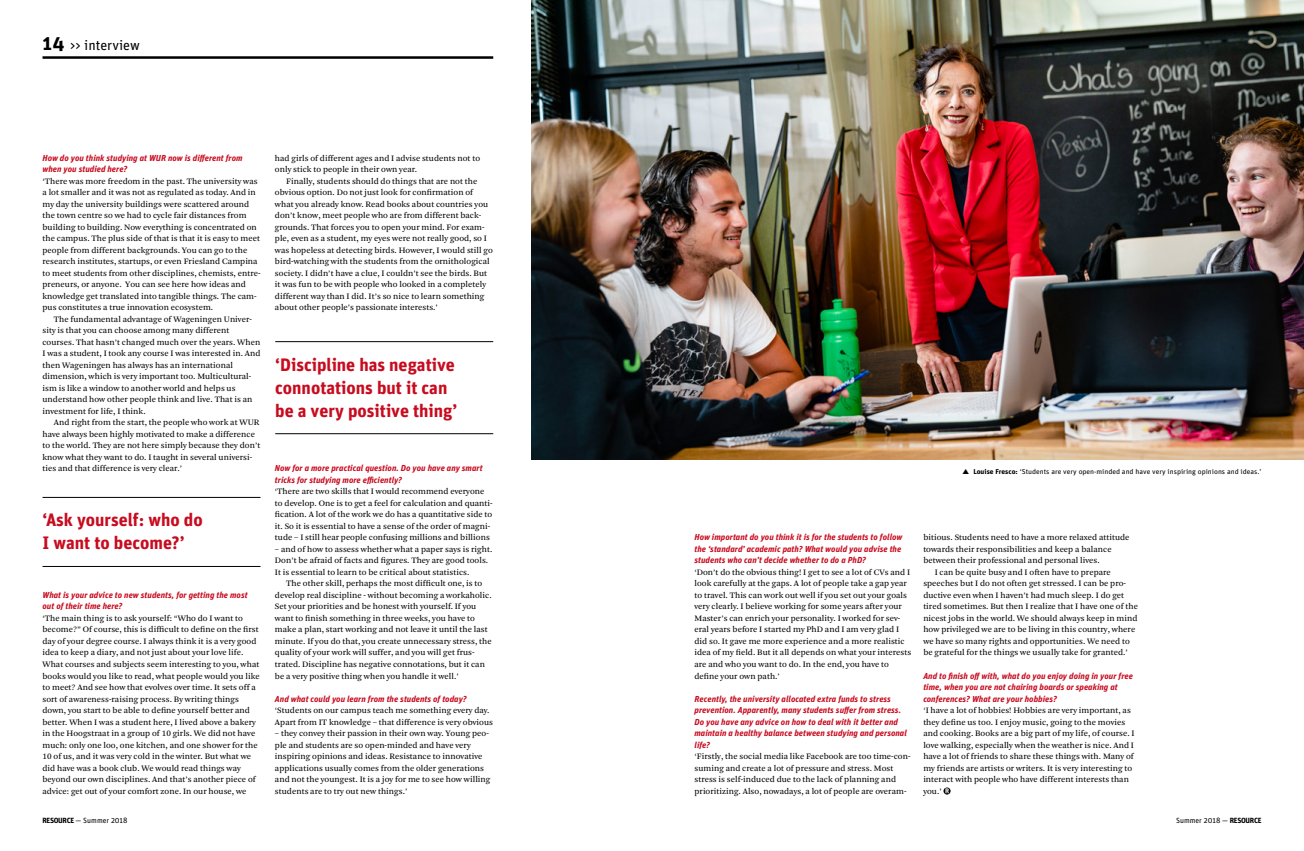
<style>
.page{position:relative;width:1304px;height:851px;background:#fff}
.page>*{position:absolute;margin:0;border:0;box-sizing:border-box;transform-origin:0 0}
.t1{font:700 18px/23px "Unit OT";color:#c80b1f}
.t2{font:14px "Unit OT";color:#000}
.t3{font:8.7px/11.5px "Arnhem Blond";letter-spacing:.005em;color:#000}
.t4{font:italic 700 8.7px/11.5px "Unit OT";letter-spacing:.005em;color:#c80b1f}
.t5{font:700 7.5px "Unit OT";letter-spacing:-.04em;color:#000}
.t6{font:7px "Unit OT";color:#000;scale:1.07 1}
.s1{font-weight:700;font-size:20px}
.s2{font-weight:700}
.s3{font-weight:400}
.s4{font-weight:400;font-size:7.7px}
</style>
<div class="page">
<hr style="left:43px;top:56px;width:450px;height:3px;background:#000">
<svg style="left:943px;top:787px;width:8px;height:7px"></svg>
<img style="left:531px;top:0;width:773px;height:460px">
<hr style="left:275px;top:341px;width:218px;height:1px;background:#000">
<hr style="left:275px;top:433px;width:218px;height:1px;background:#000">
<hr style="left:43px;top:497px;width:218px;height:1px;background:#000">
<hr style="left:43px;top:566px;width:218px;height:1px;background:#000">
<h2 class="t2" style="left:43px;top:37px;width:99px"><span class="s1">14</span> &gt;&gt; interview</h2>
<p class="t4" style="left:43px;top:152px;width:202px">How do you think studying at WUR now is different from when you studied here?</p>
<p class="t3" style="left:43px;top:175px;width:220px">‘There was more freedom in the past. The university was a lot smaller and it was not as regulated as today. And in my day the university buildings were scattered around the town centre so we had to cycle fair distances from building to building. Now everything is concentrated on the campus. The plus side of that is that it is easy to meet people from different backgrounds. You can go to the research institutes, startups, or even Friesland Campina to meet students from other disciplines, chemists, entre&shy;preneurs, or anyone. You can see here how ideas and knowledge get translated into tangible things. The cam&shy;pus constitutes a true innovation ecosystem.</p>
<p class="t3" style="left:43px;top:313px;width:220px;text-indent:11px">The fundamental advantage of Wageningen Univer&shy;sity is that you can choose among many different courses. That hasn’t changed much over the years. When I was a student, I took any course I was interested in. And then Wageningen has always has an international dimension, which is very important too. Multicultural&shy;ism is like a window to another world and helps us understand how other people think and live. That is an investment for life, I think.</p>
<p class="t3" style="left:43px;top:417px;width:219px;text-indent:11px">And right from the start, the people who work at WUR have always been highly motivated to make a difference to the world. They are not here simply because they don’t know what they want to do. I taught in several universi&shy;ties and that difference is very clear.’</p>
<h1 class="t1" style="left:43px;top:508px;width:162px">‘Ask yourself: who do<br>I want to become?’</h1>
<p class="t4" style="left:43px;top:589px;width:207px">What is your advice to new students, for getting the most out of their time here?</p>
<p class="t3" style="left:43px;top:612px;width:219px">‘The main thing is to ask yourself: “Who do I want to become?” Of course, this is difficult to define on the first day of your degree course. I always think it is a very good idea to keep a diary, and not just about your love life.<br>What courses and subjects seem interesting to you, what books would you like to read, what people would you like to meet? And see how that evolves over time. It sets off a sort of awareness-raising process. By writing things down, you start to be able to define yourself better and better. When I was a student here, I lived above a bakery in the Hoogstraat in a group of 10 girls. We did not have much: only one loo, one kitchen, and one shower for the 10 of us, and it was very cold in the winter. But what we did have was a book club. We would read things way beyond our own disciplines. And that’s another piece of advice: get out of your comfort zone. In our house, we</p>
<p class="t3" style="left:275px;top:152px;width:207px">had girls of different ages and I advise students not to only stick to people in their own year.</p>
<p class="t3" style="left:275px;top:175px;width:219px;text-indent:11px">Finally, students should do things that are not the obvious option. Do not just look for confirmation of what you already know. Read books about countries you don’t know, meet people who are from different back&shy;grounds. That forces you to open your mind. For exam&shy;ple, even as a student, my eyes were not really good, so I was hopeless at detecting birds. However, I would still go bird-watching with the students from the ornithological society. I didn’t have a clue, I couldn’t see the birds. But it was fun to be with people who looked in a completely different way than I did. It’s so nice to learn something about other people’s passionate interests.’</p>
<h1 class="t1" style="left:275px;top:353px;width:184px">‘Discipline has negative connotations but it can be a very positive thing’</h1>
<p class="t4" style="left:275px;top:462px;width:209px">Now for a more practical question. Do you have any smart tricks for studying more efficiently?</p>
<p class="t3" style="left:275px;top:486px;width:219px">‘There are two skills that I would recommend everyone to develop. One is to get a feel for calculation and quanti&shy;fication. A lot of the work we do has a quantitative side to it. So it is essential to have a sense of the order of magni&shy;tude – I still hear people confusing millions and billions</p>
<p class="t3" style="left:275px;top:543px;width:219px">– and of how to assess whether what a paper says is right.<br>Don’t be afraid of facts and figures. They are good tools.<br>It is essential to learn to be critical about statistics.</p>
<p class="t3" style="left:275px;top:578px;width:218px;text-indent:11px">The other skill, perhaps the most difficult one, is to develop real discipline - without becoming a workaholic.<br>Set your priorities and be honest with yourself. If you want to finish something in three weeks, you have to make a plan, start working and not leave it until the last minute. If you do that, you create unnecessary stress, the quality of your work will suffer, and you will get frus&shy;trated. Discipline has negative connotations, but it can be a very positive thing when you handle it well.’</p>
<p class="t4" style="left:275px;top:692px;width:193px">And what could you learn from the students of today?</p>
<p class="t3" style="left:275px;top:704px;width:220px">‘Students on our campus teach me something every day.<br>Apart from IT knowledge – that difference is very obvious</p>
<p class="t3" style="left:275px;top:727px;width:217px">– they convey their passion in their own way. Young peo&shy;ple and students are so open-minded and have very inspiring opinions and ideas. Resistance to innovative applications usually comes from the older generations and not the youngest. It is a joy for me to see how willing students are to try out new things.’</p>
<p class="t6" style="left:973px;top:468px;width:271px"><span class="s2">Louise Fresco:</span> ‘Students are very open-minded and have very inspiring opinions and ideas.’</p>
<p class="t4" style="left:694px;top:531px;width:209px">How important do you think it is for the students to follow the ‘standard’ academic path? What would you advise the students who can’t decide whether to do a PhD?</p>
<p class="t3" style="left:694px;top:566px;width:218px">‘Don’t do the obvious thing! I get to see a lot of CVs and I look carefully at the gaps. A lot of people take a gap year to travel. This can work out well if you set out your goals very clearly. I believe working for some years after your Master’s can enrich your personality. I worked for sev&shy;eral years before I started my PhD and I am very glad I did so. It gave me more experience and a more realistic idea of my field. But it all depends on what your interests are and who you want to do. In the end, you have to define your own path.’</p>
<p class="t4" style="left:694px;top:692px;width:214px">Recently, the university allocated extra funds to stress prevention. Apparently, many students suffer from stress.<br>Do you have any advice on how to deal with it better and maintain a healthy balance between studying and personal life?</p>
<p class="t3" style="left:694px;top:750px;width:217px">‘Firstly, the social media like Facebook are too time-con&shy;suming and create a lot of pressure and stress. Most stress is self-induced due to the lack of planning and prioritizing. Also, nowadays, a lot of people are overam-</p>
<p class="t3" style="left:923px;top:532px;width:208px">bitious. Students need to have a more relaxed attitude</p>
<p class="t3" style="left:923px;top:543px;width:190px">towards their responsibilities and keep a balance</p>
<p class="t3" style="left:923px;top:555px;width:178px">between their professional and personal lives.</p>
<p class="t3" style="left:935px;top:566px;width:178px">I can be quite busy and I often have to prepare</p>
<p class="t3" style="left:923px;top:578px;width:204px">speeches but I do not often get stressed. I can be pro-</p>
<p class="t3" style="left:923px;top:589px;width:202px">ductive even when I haven’t had much sleep. I do get</p>
<p class="t3" style="left:923px;top:601px;width:216px">tired sometimes. But then I realize that I have one of the</p>
<p class="t3" style="left:923px;top:612px;width:216px">nicest jobs in the world. We should always keep in mind</p>
<p class="t3" style="left:923px;top:624px;width:213px">how privileged we are to be living in this country, where</p>
<p class="t3" style="left:923px;top:635px;width:208px">we have so many rights and opportunities. We need to</p>
<p class="t3" style="left:923px;top:647px;width:206px">be grateful for the things we usually take for granted.’</p>
<p class="t4" style="left:923px;top:669px;width:211px">And to finish off with, what do you enjoy doing in your free time, when you are not chairing boards or speaking at conferences? What are your hobbies?</p>
<p class="t3" style="left:923px;top:704px;width:213px">‘I have a lot of hobbies! Hobbies are very important, as they define us too. I enjoy music, going to the movies and cooking. Books are a big part of my life, of course. I love walking, especially when the weather is nice. And I have a lot of friends to share these things with. Many of my friends are artists or writers. It is very interesting to interact with people who have different interests than you.’</p>
<p class="t5" style="left:43px;top:815px;width:87px">RESOURCE <span class="s3">— Summer</span> <span class="s4">2018</span></p>
<p class="t5" style="left:1176px;top:815px;width:87px"><span class="s3">Summer</span> <span class="s4">2018</span> <span class="s3">—</span> RESOURCE</p>
</div>
